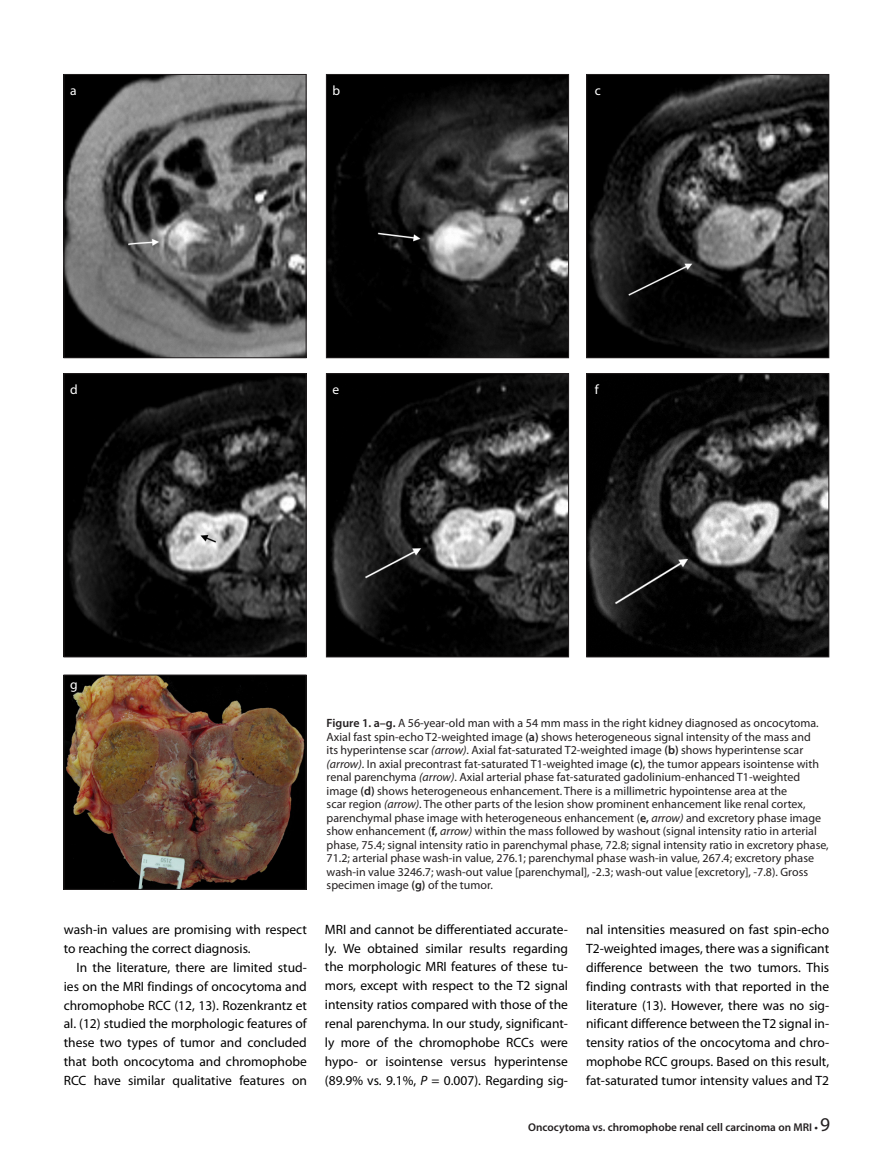
<style>
.page{position:relative;width:893px;height:1170px;background:#fff}
.page>*{position:absolute;margin:0;border:0;box-sizing:border-box;transform-origin:0 0}
.t1{font:13.5px/18.9px "Myriad Pro";color:#000;text-align:justify}
.t2{font:13.5px "Myriad Pro";color:#fff}
.t3{font:12px/13.5px "Myriad Pro";color:#231f20}
.t4{font:600 11.25px "Myriad Pro";color:#231f20}
.s1{font-weight:600}
.s2{font-style:italic}
.s3{font-weight:400;font-size:19.5px}
</style>
<div class="page">
<img style="left:66px;top:676px;width:238px;height:211px">
<div style="left:64px;top:674px;width:242px;height:215px;border:1px solid #231f20"></div>
<img style="left:66px;top:375px;width:238px;height:280px">
<div style="left:64px;top:373px;width:242px;height:284px;border:1px solid #231f20"></div>
<img style="left:66px;top:76px;width:238px;height:280px">
<div style="left:64px;top:74px;width:242px;height:284px;border:1px solid #231f20"></div>
<img style="left:328px;top:375px;width:239px;height:280px">
<div style="left:326px;top:373px;width:243px;height:284px;border:1px solid #231f20"></div>
<img style="left:328px;top:76px;width:239px;height:280px">
<div style="left:326px;top:74px;width:243px;height:284px;border:1px solid #231f20"></div>
<img style="left:588px;top:375px;width:239px;height:280px">
<div style="left:586px;top:373px;width:243px;height:284px;border:1px solid #231f20"></div>
<img style="left:588px;top:76px;width:239px;height:280px">
<div style="left:586px;top:74px;width:243px;height:284px;border:1px solid #231f20"></div>
<p class="t2" style="left:70px;top:82px;width:8px">a</p>
<p class="t2" style="left:332px;top:82px;width:9px">b</p>
<p class="t2" style="left:595px;top:82px;width:8px">c</p>
<p class="t2" style="left:70px;top:381px;width:9px">d</p>
<p class="t2" style="left:332px;top:381px;width:8px">e</p>
<p class="t2" style="left:595px;top:381px;width:5px">f</p>
<p class="t2" style="left:70px;top:676px;width:9px">g</p>
<p class="t1" style="left:64px;top:919px;width:245px">wash-in values are promising with respect to reaching the correct diagnosis.</p>
<p class="t1" style="left:64px;top:957px;width:245px;text-indent:13px">In the literature, there are limited stud&shy;ies on the MRI findings of oncocytoma and chromophobe RCC (12, 13). Rozenkrantz et al. (12) studied the morphologic features of these two types of tumor and concluded that both oncocytoma and chromophobe RCC have similar qualitative features on</p>
<p class="t3" style="left:327px;top:716px;width:504px"><span class="s1">Figure 1. a–g.</span> A 56-year-old man with a 54 mm mass in the right kidney diagnosed as oncocytoma.<br>Axial fast spin-echo T2-weighted image <span class="s1">(a)</span> shows heterogeneous signal intensity of the mass and<br>its hyperintense scar <span class="s2">(arrow)</span>. Axial fat-saturated T2-weighted image <span class="s1">(b)</span> shows hyperintense scar <span class="s2">(arrow)</span>. In axial precontrast fat-saturated T1-weighted image <span class="s1">(c)</span>, the tumor appears isointense with renal parenchyma <span class="s2">(arrow)</span>. Axial arterial phase fat-saturated gadolinium-enhanced T1-weighted image <span class="s1">(d)</span> shows heterogeneous enhancement. There is a millimetric hypointense area at the<br>scar region <span class="s2">(arrow)</span>. The other parts of the lesion show prominent enhancement like renal cortex, parenchymal phase image with heterogeneous enhancement (<span class="s1">e,</span> <span class="s2">arrow)</span> and excretory phase image show enhancement (<span class="s1">f,</span> <span class="s2">arrow)</span> within the mass followed by washout (signal intensity ratio in arterial phase, 75.4; signal intensity ratio in parenchymal phase, 72.8; signal intensity ratio in excretory phase, 71.2; arterial phase wash-in value, 276.1; parenchymal phase wash-in value, 267.4; excretory phase wash-in value 3246.7; wash-out value [parenchymal], -2.3; wash-out value [excretory], -7.8). Gross specimen image <span class="s1">(g)</span> of the tumor.</p>
<p class="t1" style="left:325px;top:919px;width:245px">MRI and cannot be differentiated accurate&shy;ly. We obtained similar results regarding the morphologic MRI features of these tu&shy;mors, except with respect to the T2 signal intensity ratios compared with those of the renal parenchyma. In our study, significant&shy;ly more of the chromophobe RCCs were hypo- or isointense versus hyperintense (89.9% vs. 9.1%, <span class="s2">P</span> = 0.007). Regarding sig-</p>
<p class="t1" style="left:586px;top:919px;width:245px">nal intensities measured on fast spin-echo T2-weighted images, there was a significant difference between the two tumors. This finding contrasts with that reported in the literature (13). However, there was no sig&shy;nificant difference between the T2 signal in&shy;tensity ratios of the oncocytoma and chro&shy;mophobe RCC groups. Based on this result, fat-saturated tumor intensity values and T2</p>
<p class="t4" style="left:528px;top:1120px;width:304px">Oncocytoma vs. chromophobe renal cell carcinoma on MRI • <span class="s3">9</span></p>
</div>
